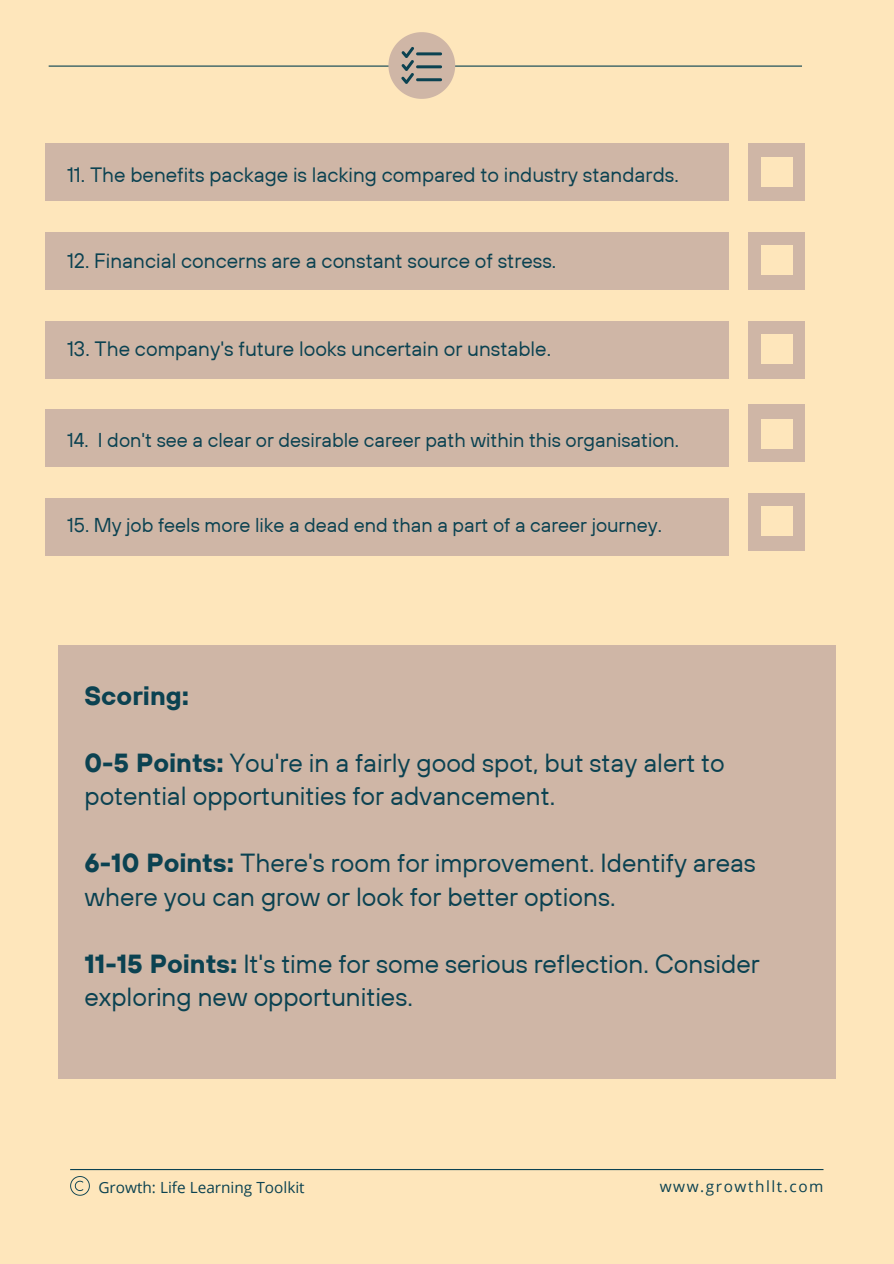
<style>
.page{position:relative;width:894px;height:1264px;background:#fff}
.page>*{position:absolute;margin:0;border:0;box-sizing:border-box;transform-origin:0 0}
.t1{font:26.1px/33.5px "TT Hoves";color:#0b4251}
.t2{font:700 26.1px "TT Hoves";color:#0b4251}
.t3{font:20.7px "TT Hoves";color:#0b4251}
.t4{font:19.95px "TT Hoves";color:#0b4251}
.t5{font:15.3px "Open Sans";color:#0b4251}
.t6{font:15.3px "Open Sans";letter-spacing:.1em;color:#0b4251}
.s1{font-weight:700}
</style>
<div class="page">
<div style="left:0;top:0;width:893px;height:1263px;background:#fee6bb"></div>
<hr style="left:70px;top:1168px;width:753px;height:2px;background:#0b4251">
<hr style="left:49px;top:66px;width:752px;height:1px;background:#0b4251">
<div style="left:45px;top:143px;width:683px;height:58px;background:#cfb6a6"></div>
<div style="left:747px;top:143px;width:57px;height:58px;background:#cfb6a6"></div>
<div style="left:760px;top:158px;width:32px;height:29px;background:#fee6bb"></div>
<div style="left:45px;top:232px;width:683px;height:58px;background:#cfb6a6"></div>
<div style="left:747px;top:232px;width:57px;height:58px;background:#cfb6a6"></div>
<div style="left:760px;top:245px;width:32px;height:29px;background:#fee6bb"></div>
<div style="left:45px;top:321px;width:683px;height:57px;background:#cfb6a6"></div>
<div style="left:747px;top:321px;width:57px;height:57px;background:#cfb6a6"></div>
<div style="left:760px;top:334px;width:32px;height:29px;background:#fee6bb"></div>
<div style="left:45px;top:498px;width:683px;height:57px;background:#cfb6a6"></div>
<div style="left:45px;top:409px;width:683px;height:58px;background:#cfb6a6"></div>
<div style="left:747px;top:404px;width:57px;height:58px;background:#cfb6a6"></div>
<div style="left:760px;top:419px;width:32px;height:29px;background:#fee6bb"></div>
<div style="left:747px;top:493px;width:57px;height:57px;background:#cfb6a6"></div>
<div style="left:760px;top:506px;width:32px;height:29px;background:#fee6bb"></div>
<svg style="left:388px;top:32px;width:67px;height:67px"></svg>
<div style="left:58px;top:645px;width:777px;height:433px;background:#cfb6a6"></div>
<svg style="left:70px;top:1176px;width:19px;height:19px"></svg>
<p class="t3" style="left:67px;top:161px;width:613px">11. The benefits package is lacking compared to industry standards.</p>
<h3 class="t3" style="left:67px;top:248px;width:490px">12. Financial concerns are a constant source of stress.</h3>
<p class="t3" style="left:67px;top:335px;width:485px">13. The company's future looks uncertain or unstable.</p>
<p class="t4" style="left:67px;top:427px;width:613px">14. I don't see a clear or desirable career path within this organisation.</p>
<p class="t4" style="left:67px;top:512px;width:596px">15. My job feels more like a dead end than a part of a career journey.</p>
<h1 class="t2" style="left:84px;top:678px;width:106px">Scoring:</h1>
<h2 class="t1" style="left:84px;top:745px;width:641px"><span class="s1">0-5 Points:</span> You're in a fairly good spot, but stay alert to potential opportunities for advancement.</h2>
<h2 class="t1" style="left:84px;top:845px;width:672px"><span class="s1">6-10 Points:</span> There's room for improvement. Identify areas where you can grow or look for better options.</h2>
<h2 class="t1" style="left:84px;top:946px;width:676px"><span class="s1">11-15 Points:</span> It's time for some serious reflection. Consider exploring new opportunities.</h2>
<p class="t5" style="left:98px;top:1176px;width:208px">Growth: Life Learning Toolkit</p>
<p class="t6" style="left:659px;top:1175px;width:165px">www.growthllt.com</p>
</div>
